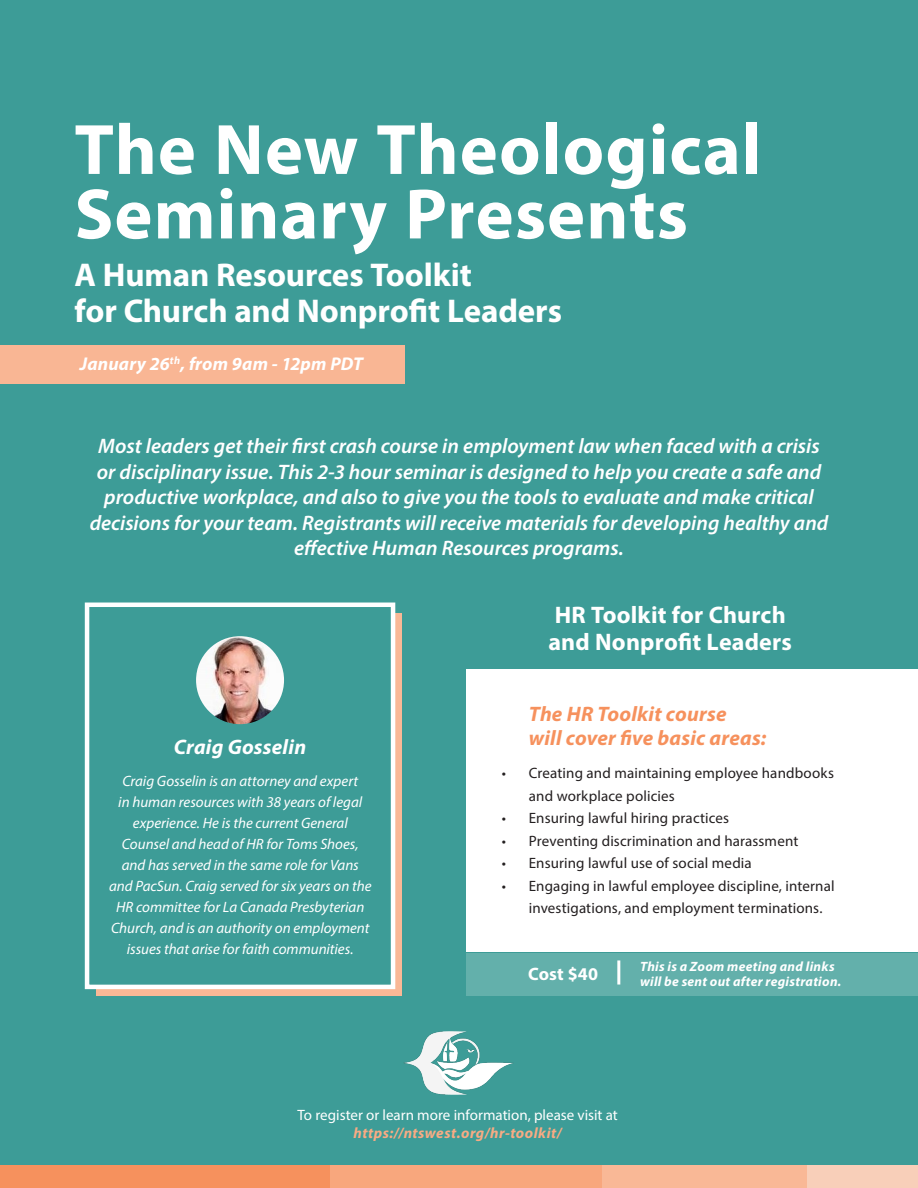
<style>
.page{position:relative;width:918px;height:1188px;background:#3d9c97}
.page>*{position:absolute;margin:0;border:0;box-sizing:border-box;transform-origin:0 0}
.t1{font:700 72px/64.5px "Myriad Pro";letter-spacing:.015em;color:#fff}
.t2{font:700 33px/36px "Myriad Pro";letter-spacing:-.005em;color:#fff}
.t3{font:700 24px/27px "Myriad Pro";letter-spacing:.005em;color:#fff}
.t4{font:italic 600 21px/25.5px "Myriad Pro";color:#fff;text-align:center}
.t5{font:italic 700 21px/24px "Myriad Pro";letter-spacing:.01em;color:#f6915d}
.t6{font:italic 700 21px "Myriad Pro";letter-spacing:.01em;color:#fff}
.t7{font:italic 700 18.45px "Myriad Pro";letter-spacing:.01em;color:#fff}
.t8{font:700 18px "Myriad Pro";letter-spacing:.005em;color:#fff}
.t9{font:italic 15px/21px "Myriad Pro";color:#fff;text-align:center}
.t10{font:15px/22.5px "Myriad Pro";letter-spacing:.01em;color:#231f20}
.t11{font:15px "Myriad Pro";color:#fff}
.t12{font:italic 700 15px "Myriad Pro";letter-spacing:.03em;color:#f8ab84}
.t13{font:italic 700 13.5px/15px "Myriad Pro";letter-spacing:.02em;color:#fff}
</style>
<div class="page">
<div style="left:467px;top:669px;width:451px;height:283px;background:#fff"></div>
<div style="left:372px;top:1166px;width:545px;height:22px;background:#f8cfb9"></div>
<div style="left:0;top:1166px;width:350px;height:22px;background:#f6915d"></div>
<div style="left:0;top:346px;width:405px;height:38px;background:#f9b694"></div>
<div style="left:330px;top:1166px;width:477px;height:22px;background:#f9b896"></div>
<div style="left:330px;top:1166px;width:272px;height:22px;background:#f8a77d"></div>
<div style="left:467px;top:953px;width:451px;height:43px;background:#63b0ab"></div>
<div style="left:96px;top:614px;width:306px;height:382px;background:linear-gradient(to right,#f9b896,#f9b896)"></div>
<div style="left:85px;top:603px;width:310px;height:386px;background:#3d9c97;border:4px solid #fff"></div>
<img style="left:196px;top:636px;width:88px;height:88px;border-radius:44px">
<img style="left:404px;top:1031px;width:109px;height:64px">
<hr style="left:617px;top:960px;width:3px;height:25px;background:#fff">
<p class="t1" style="left:75px;top:115px;width:689px">The New Theological<br>Seminary Presents</p>
<p class="t2" style="left:75px;top:256px;width:489px">A Human Resources Toolkit<br>for Church and Nonprofit Leaders</p>
<p class="t7" style="left:80px;top:352px;width:284px">January 26<sup>th</sup>, from 9am - 12pm PDT</p>
<p class="t4" style="left:90px;top:433px;width:740px">Most leaders get their first crash course in employment law when faced with a crisis or disciplinary issue. This 2-3 hour seminar is designed to help you create a safe and productive workplace, and also to give you the tools to evaluate and make critical decisions for your team. Registrants will receive materials for developing healthy and effective Human Resources programs.</p>
<p class="t6" style="left:174px;top:733px;width:134px">Craig Gosselin</p>
<p class="t9" style="left:109px;top:770px;width:264px">Craig Gosselin is an attorney and expert<br>in human resources with 38 years of legal experience. He is the current General Counsel and head of HR for Toms Shoes, and has served in the same role for Vans and PacSun. Craig served for six years on the HR committee for La Canada Presbyterian Church, and is an authority on employment issues that arise for faith communities.</p>
<p class="t3" style="left:548px;top:600px;width:245px">HR Toolkit for Church and Nonprofit Leaders</p>
<p class="t5" style="left:529px;top:701px;width:239px">The HR Toolkit course<br>will cover five basic areas:</p>
<p class="t10" style="left:529px;top:762px;width:307px;text-indent:-27px">• Creating and maintaining employee handbooks and workplace policies</p>
<p class="t10" style="left:502px;top:807px;width:229px">• Ensuring lawful hiring practices</p>
<p class="t10" style="left:502px;top:829px;width:298px">• Preventing discrimination and harassment</p>
<p class="t10" style="left:502px;top:852px;width:251px">• Ensuring lawful use of social media</p>
<p class="t10" style="left:529px;top:874px;width:307px;text-indent:-27px">• Engaging in lawful employee discipline, internal investigations, and employment terminations.</p>
<p class="t8" style="left:528px;top:962px;width:71px">Cost $40</p>
<p class="t13" style="left:640px;top:958px;width:203px">This is a Zoom meeting and links will be sent out after registration.</p>
<p class="t11" style="left:297px;top:1106px;width:322px">To register or learn more information, please visit at</p>
<p class="t12" style="left:354px;top:1123px;width:210px">https://ntswest.org/hr-toolkit/</p>
</div>
